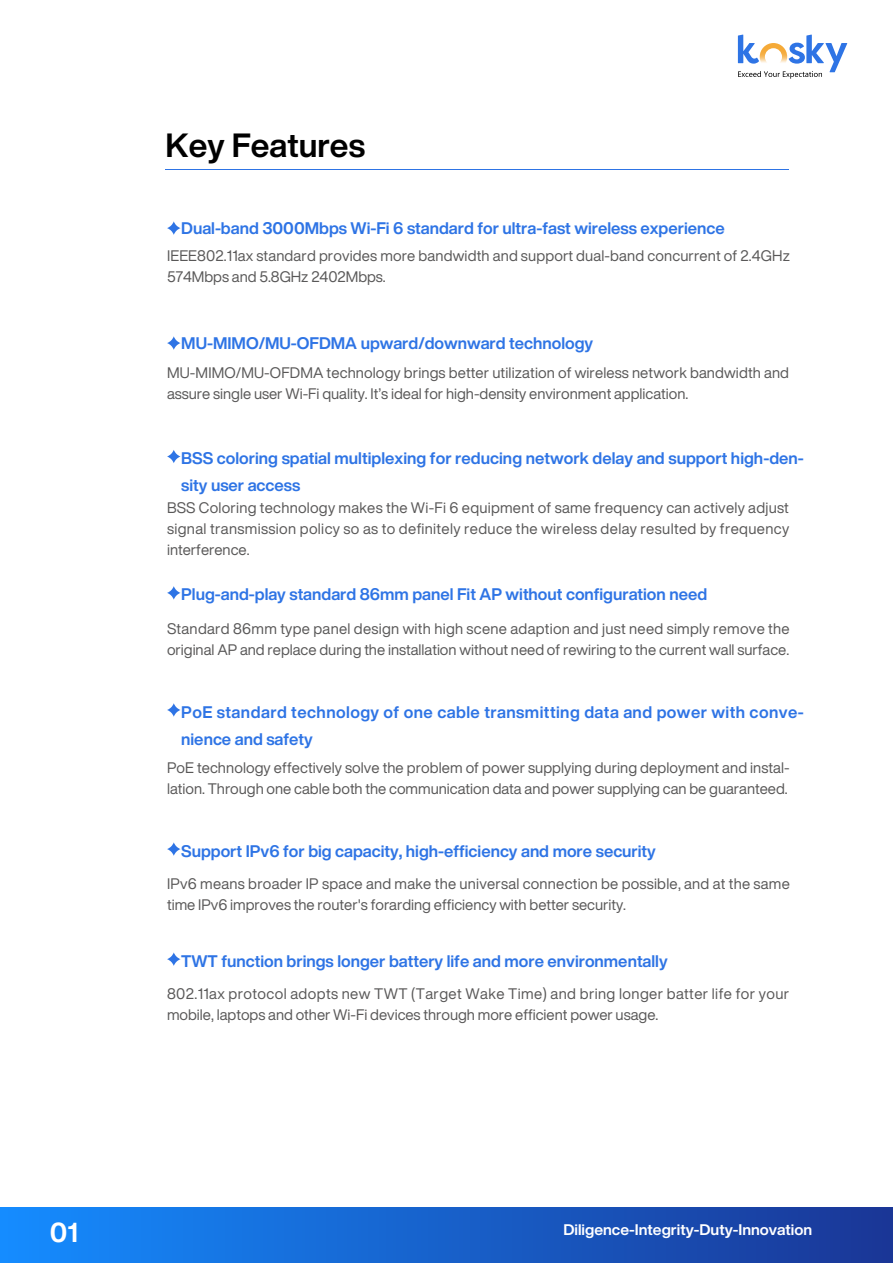
<style>
.page{position:relative;width:893px;height:1263px;background:#fff}
.page>*{position:absolute;margin:0;border:0;box-sizing:border-box;transform-origin:0 0}
.t1{font:700 33px "Helvetica Now Display";color:#000}
.t2{font:700 27px "Helvetica Now Display";color:#fff}
.t3{font:700 16.5px/27px "Helvetica Now Display";color:#2e74e5}
.t4{font:700 16.5px/27px "Helvetica Now Display";letter-spacing:.025em;color:#2e74e5}
.t5{font:700 15.15px "Helvetica Now Display";color:#fff}
.t6{font:15px/21px "Helvetica Now Display";letter-spacing:.005em;color:#595858}
.t7{font:15px/21px "Helvetica Now Display";letter-spacing:.025em;color:#595858}
</style>
<div class="page">
<div style="left:0;top:1207px;width:892px;height:56px;background:linear-gradient(to right,#158cff,#1a3696)"></div>
<svg style="left:738px;top:35px;width:109px;height:44px"></svg>
<hr style="left:166px;top:169px;width:623px;height:1px;background:#2e74e5">
<svg style="left:167px;top:221px;width:14px;height:14px"></svg>
<svg style="left:167px;top:336px;width:14px;height:14px"></svg>
<svg style="left:167px;top:450px;width:14px;height:13px"></svg>
<svg style="left:167px;top:586px;width:14px;height:14px"></svg>
<svg style="left:167px;top:703px;width:14px;height:14px"></svg>
<svg style="left:167px;top:842px;width:14px;height:14px"></svg>
<svg style="left:167px;top:952px;width:14px;height:14px"></svg>
<h1 class="t1" style="left:166px;top:123px;width:201px">Key Features</h1>
<p class="t3" style="left:181px;top:215px;width:545px">Dual-band 3000Mbps Wi-Fi 6 standard for ultra-fast wireless experience</p>
<p class="t6" style="left:167px;top:245px;width:624px">IEEE802.11ax standard provides more bandwidth and support dual-band concurrent of 2.4GHz<br>574Mbps and 5.8GHz 2402Mbps.</p>
<p class="t3" style="left:181px;top:330px;width:413px">MU-MIMO/MU-OFDMA upward/downward technology</p>
<p class="t6" style="left:167px;top:362px;width:623px">MU-MIMO/MU-OFDMA technology brings better utilization of wireless network bandwidth and assure single user Wi-Fi quality. It’s ideal for high-density environment application.</p>
<p class="t3" style="left:181px;top:445px;width:624px">BSS coloring spatial multiplexing for reducing network delay and support high-den&shy;sity user access</p>
<p class="t6" style="left:167px;top:497px;width:624px;text-align:justify">BSS Coloring technology makes the Wi-Fi 6 equipment of same frequency can actively adjust signal transmission policy so as to definitely reduce the wireless delay resulted by frequency interference.</p>
<p class="t3" style="left:181px;top:581px;width:528px">Plug-and-play standard 86mm panel Fit AP without configuration need</p>
<p class="t6" style="left:167px;top:618px;width:624px">Standard 86mm type panel design with high scene adaption and just need simply remove the original AP and replace during the installation without need of rewiring to the current wall surface.</p>
<p class="t4" style="left:181px;top:698px;width:624px">PoE standard technology of one cable transmitting data and power with conve&shy;nience and safety</p>
<p class="t6" style="left:167px;top:757px;width:624px">PoE technology effectively solve the problem of power supplying during deployment and instal&shy;lation. Through one cable both the communication data and power supplying can be guaranteed.</p>
<p class="t3" style="left:181px;top:837px;width:476px">Support IPv6 for big capacity, high-efficiency and more security</p>
<p class="t6" style="left:167px;top:873px;width:624px">IPv6 means broader IP space and make the universal connection be possible, and at the same time IPv6 improves the router's forarding efficiency with better security.</p>
<p class="t3" style="left:181px;top:947px;width:488px">TWT function brings longer battery life and more environmentally</p>
<p class="t7" style="left:167px;top:983px;width:624px">802.11ax protocol adopts new TWT (Target Wake Time) and bring longer batter life for your mobile, laptops and other Wi-Fi devices through more efficient power usage.</p>
<h2 class="t2" style="left:50px;top:1214px;width:30px">01</h2>
<p class="t5" style="left:563px;top:1219px;width:250px">Diligence-Integrity-Duty-Innovation</p>
</div>
